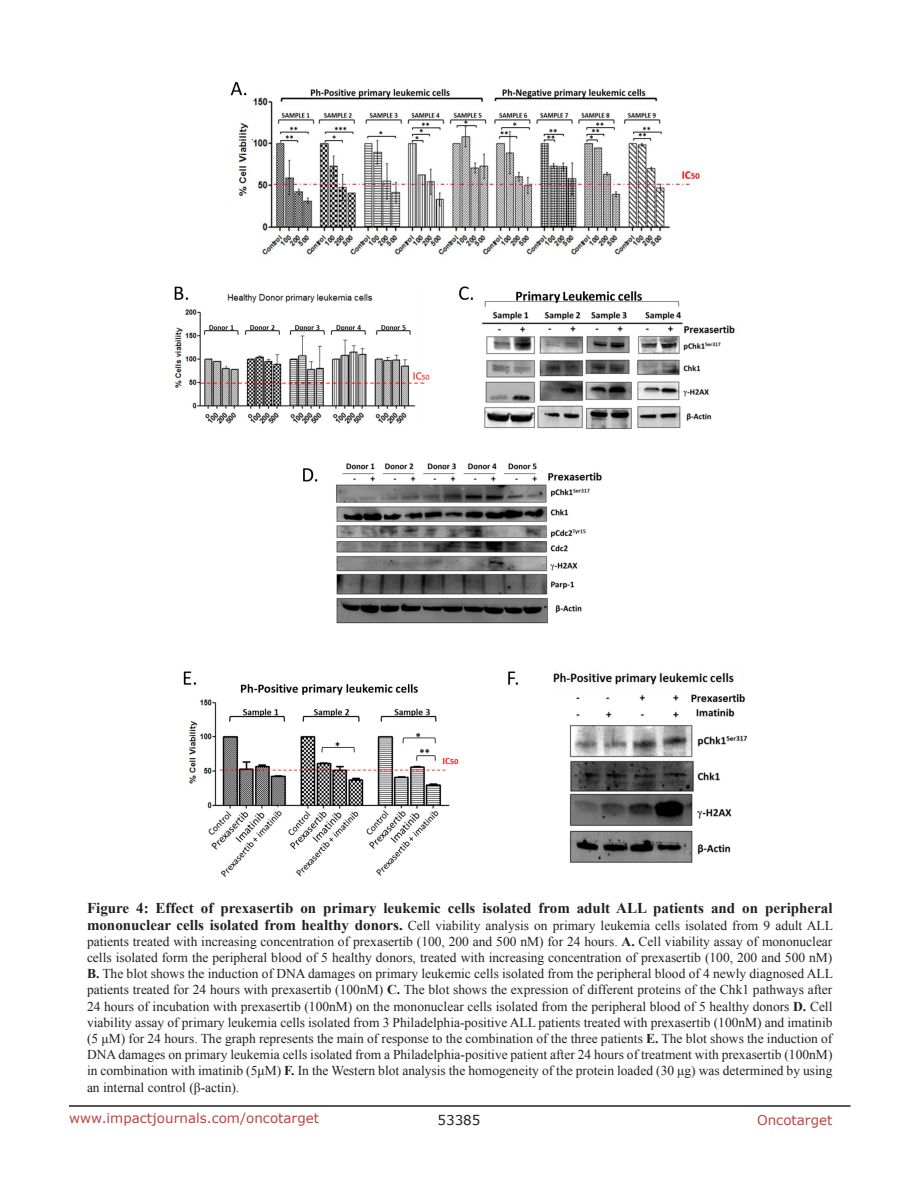
<style>
.page{position:relative;width:918px;height:1188px;background:#fff}
.page>*{position:absolute;margin:0;border:0;box-sizing:border-box;transform-origin:0 0}
.figuretext{font:700 15px "Times New Roman";color:#231f20}
.figuretext-2{font:13.5px/16.2px "Times New Roman";color:#231f20;text-align:justify}
.t1{font:13.5px "Verdana";color:#c24141}
.t2{font:13.5px "Verdana";color:#231f20}
.s1{font-weight:700;font-size:15px}
.s2{font-weight:700}
</style>
<div class="page">
<hr style="left:69px;top:1105px;width:781px;height:2px;background:#231f20">
<img style="left:174px;top:82px;width:574px;height:795px">
<p class="figuretext" style="left:87px;top:898px;width:747px">Figure 4: Effect of prexasertib on primary leukemic cells isolated from adult ALL patients and on peripheral</p>
<p class="figuretext-2" style="left:87px;top:917px;width:748px"><span class="s1">mononuclear cells isolated from healthy donors.</span> Cell viability analysis on primary leukemia cells isolated from 9 adult ALL patients treated with increasing concentration of prexasertib (100, 200 and 500 nM) for 24 hours. <span class="s2">A.</span> Cell viability assay of mononuclear cells isolated form the peripheral blood of 5 healthy donors, treated with increasing concentration of prexasertib (100, 200 and 500 nM)<br><span class="s2">B.</span> The blot shows the induction of DNA damages on primary leukemic cells isolated from the peripheral blood of 4 newly diagnosed ALL patients treated for 24 hours with prexasertib (100nM) <span class="s2">C.</span> The blot shows the expression of different proteins of the Chk1 pathways after 24 hours of incubation with prexasertib (100nM) on the mononuclear cells isolated from the peripheral blood of 5 healthy donors <span class="s2">D.</span> Cell viability assay of primary leukemia cells isolated from 3 Philadelphia-positive ALL patients treated with prexasertib (100nM) and imatinib (5 μM) for 24 hours. The graph represents the main of response to the combination of the three patients <span class="s2">E.</span> The blot shows the induction of DNA damages on primary leukemia cells isolated from a Philadelphia-positive patient after 24 hours of treatment with prexasertib (100nM) in combination with imatinib (5μM) <span class="s2">F.</span> In the Western blot analysis the homogeneity of the protein loaded (30 μg) was determined by using an internal control (β-actin).</p>
<p class="t1" style="left:69px;top:1109px;width:252px">www.impactjournals.com/oncotarget</p>
<p class="t2" style="left:438px;top:1111px;width:44px">53385</p>
<p class="t1" style="left:757px;top:1111px;width:77px">Oncotarget</p>
</div>
